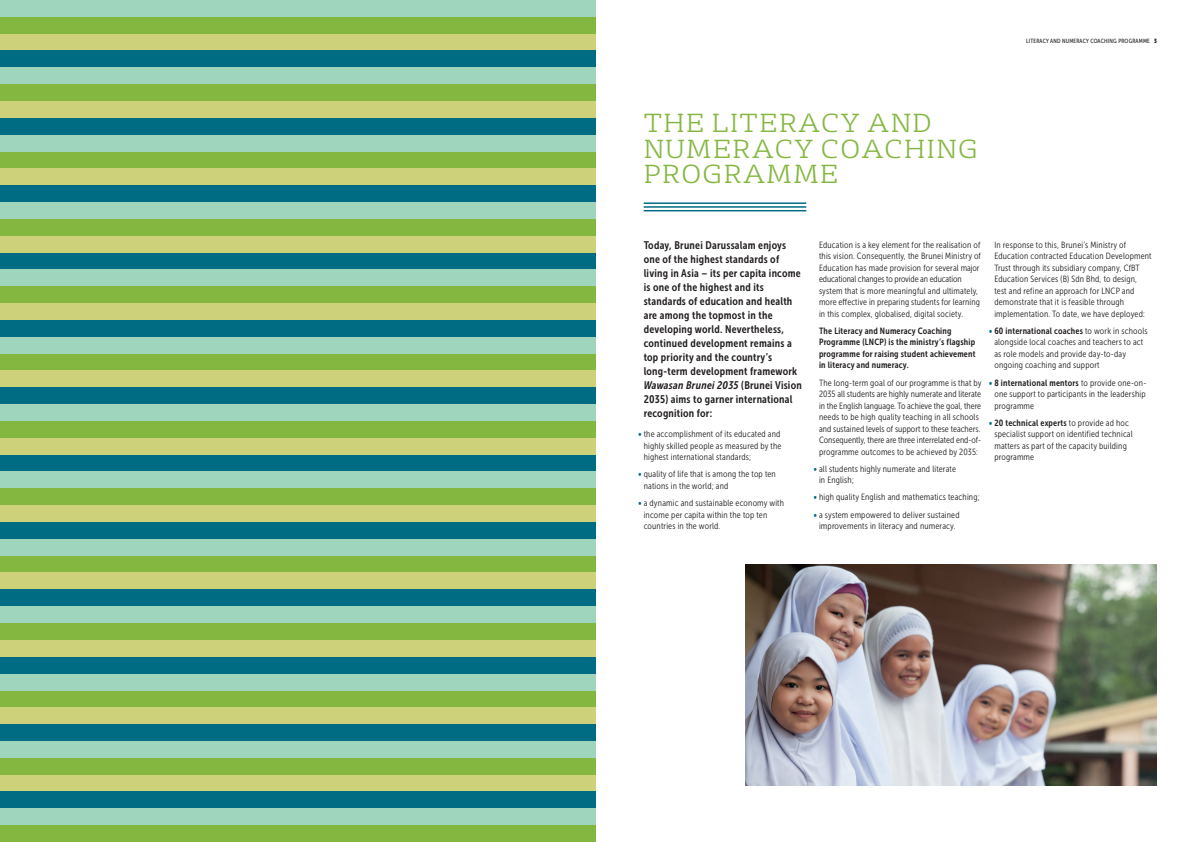
<style>
.page{position:relative;width:1191px;height:842px;background:#fff}
.page>*{position:absolute;margin:0;border:0;box-sizing:border-box;transform-origin:0 0}
.t1{font:300 25.3px/25.3px "FS Rufus";letter-spacing:.06em;color:#84b740}
.t2{font:11px/14px "Museo Sans Cond 700";letter-spacing:.02em;color:#231f20}
.t3{font:9px/11.5px "Museo Sans Cond 300";letter-spacing:.02em;color:#231f20}
.t4{font:9px/11.5px "Museo Sans Cond 700";letter-spacing:.02em;color:#231f20}
.t5{font:6px "Museo Sans Cond 500";letter-spacing:.03em;color:#231f20}
.s1{font-family:"Museo Sans Cond 900"}
.s2{font-style:italic}
.s3{font-family:"Museo Sans Cond 700";color:#006c83}
.s4{color:#006c83}
.s5{font-family:"Museo Sans Cond 300"}
</style>
<div class="page">
<div style="left:0;top:0;width:595px;height:17px;background:#9fd5bd"></div>
<div style="left:0;top:17px;width:595px;height:17px;background:#84b740"></div>
<div style="left:0;top:84px;width:595px;height:17px;background:#84b740"></div>
<div style="left:0;top:152px;width:595px;height:16px;background:#84b740"></div>
<div style="left:0;top:219px;width:595px;height:17px;background:#84b740"></div>
<div style="left:0;top:286px;width:595px;height:17px;background:#84b740"></div>
<div style="left:0;top:354px;width:595px;height:16px;background:#84b740"></div>
<div style="left:0;top:421px;width:595px;height:17px;background:#84b740"></div>
<div style="left:0;top:488px;width:595px;height:17px;background:#84b740"></div>
<div style="left:0;top:556px;width:595px;height:16px;background:#84b740"></div>
<div style="left:0;top:623px;width:595px;height:17px;background:#84b740"></div>
<div style="left:0;top:690px;width:595px;height:17px;background:#84b740"></div>
<div style="left:0;top:758px;width:595px;height:17px;background:#84b740"></div>
<div style="left:0;top:825px;width:595px;height:17px;background:#84b740"></div>
<div style="left:0;top:34px;width:595px;height:17px;background:#cdd17a"></div>
<div style="left:0;top:101px;width:595px;height:17px;background:#cdd17a"></div>
<div style="left:0;top:168px;width:595px;height:17px;background:#cdd17a"></div>
<div style="left:0;top:236px;width:595px;height:17px;background:#cdd17a"></div>
<div style="left:0;top:303px;width:595px;height:17px;background:#cdd17a"></div>
<div style="left:0;top:370px;width:595px;height:17px;background:#cdd17a"></div>
<div style="left:0;top:438px;width:595px;height:17px;background:#cdd17a"></div>
<div style="left:0;top:505px;width:595px;height:17px;background:#cdd17a"></div>
<div style="left:0;top:572px;width:595px;height:17px;background:#cdd17a"></div>
<div style="left:0;top:640px;width:595px;height:17px;background:#cdd17a"></div>
<div style="left:0;top:707px;width:595px;height:17px;background:#cdd17a"></div>
<div style="left:0;top:775px;width:595px;height:16px;background:#cdd17a"></div>
<div style="left:0;top:51px;width:595px;height:16px;background:#006c83"></div>
<div style="left:0;top:118px;width:595px;height:17px;background:#006c83"></div>
<div style="left:0;top:185px;width:595px;height:17px;background:#006c83"></div>
<div style="left:0;top:253px;width:595px;height:16px;background:#006c83"></div>
<div style="left:0;top:320px;width:595px;height:17px;background:#006c83"></div>
<div style="left:0;top:387px;width:595px;height:17px;background:#006c83"></div>
<div style="left:0;top:455px;width:595px;height:16px;background:#006c83"></div>
<div style="left:0;top:522px;width:595px;height:17px;background:#006c83"></div>
<div style="left:0;top:589px;width:595px;height:17px;background:#006c83"></div>
<div style="left:0;top:657px;width:595px;height:17px;background:#006c83"></div>
<div style="left:0;top:724px;width:595px;height:17px;background:#006c83"></div>
<div style="left:0;top:791px;width:595px;height:17px;background:#006c83"></div>
<div style="left:0;top:67px;width:595px;height:17px;background:#9fd5bd"></div>
<div style="left:0;top:135px;width:595px;height:17px;background:#9fd5bd"></div>
<div style="left:0;top:202px;width:595px;height:17px;background:#9fd5bd"></div>
<div style="left:0;top:269px;width:595px;height:17px;background:#9fd5bd"></div>
<div style="left:0;top:337px;width:595px;height:17px;background:#9fd5bd"></div>
<div style="left:0;top:404px;width:595px;height:17px;background:#9fd5bd"></div>
<div style="left:0;top:471px;width:595px;height:17px;background:#9fd5bd"></div>
<div style="left:0;top:539px;width:595px;height:17px;background:#9fd5bd"></div>
<div style="left:0;top:606px;width:595px;height:17px;background:#9fd5bd"></div>
<div style="left:0;top:674px;width:595px;height:16px;background:#9fd5bd"></div>
<div style="left:0;top:741px;width:595px;height:17px;background:#9fd5bd"></div>
<div style="left:0;top:808px;width:595px;height:17px;background:#9fd5bd"></div>
<hr style="left:643px;top:202px;width:163px;height:2px;background:#006c83">
<hr style="left:643px;top:206px;width:163px;height:2px;background:#006c83">
<hr style="left:643px;top:210px;width:163px;height:1px;background:#006c83">
<img style="left:745px;top:564px;width:411px;height:221px">
<p class="t5" style="left:1026px;top:37px;width:132px">LITERACY AND NUMERACY COACHING PROGRAMME <span class="s1">3</span></p>
<h1 class="t1" style="left:643px;top:109px;width:336px">THE LITERACY AND<br>NUMERACY COACHING<br>PROGRAMME</h1>
<p class="t2" style="left:643px;top:238px;width:160px">Today, Brunei Darussalam enjoys one of the highest standards of living in Asia – its per capita income is one of the highest and its standards of education and health are among the topmost in the developing world. Nevertheless, continued development remains a top priority and the country’s long-term development framework<br><span class="s2">Wawasan Brunei 2035</span> (Brunei Vision<br>2035) aims to garner international recognition for:</p>
<p class="t3" style="left:643px;top:428px;width:139px;text-align:justify;text-indent:-6px"><span class="s3">•</span> the accomplishment of its educated and highly skilled people as measured by the highest international standards;</p>
<p class="t3" style="left:643px;top:469px;width:134px;text-indent:-6px"><span class="s3">•</span> quality of life that is among the top ten nations in the world; and</p>
<p class="t3" style="left:643px;top:497px;width:142px;text-indent:-6px"><span class="s3">•</span> a dynamic and sustainable economy with income per capita within the top ten countries in the world.</p>
<p class="t3" style="left:819px;top:239px;width:163px">Education is a key element for the realisation of this vision. Consequently, the Brunei Ministry of Education has made provision for several major educational changes to provide an education system that is more meaningful and ultimately, more effective in preparing students for learning in this complex, globalised, digital society.</p>
<p class="t4" style="left:819px;top:325px;width:158px">The Literacy and Numeracy Coaching Programme (LNCP) is the ministry’s flagship programme for raising student achievement in literacy and numeracy.</p>
<p class="t3" style="left:819px;top:377px;width:164px">The long-term goal of our programme is that by 2035 all students are highly numerate and literate in the English language. To achieve the goal, there needs to be high quality teaching in all schools and sustained levels of support to these teachers.<br>Consequently, there are three interrelated end-of&shy;programme outcomes to be achieved by 2035:</p>
<p class="t3" style="left:819px;top:463px;width:138px;text-indent:-6px"><span class="s3">•</span> all students highly numerate and literate in English;</p>
<p class="t3" style="left:813px;top:492px;width:168px"><span class="s3">•</span> high quality English and mathematics teaching;</p>
<p class="t3" style="left:813px;top:509px;width:148px;text-align:center"><span class="s3">•</span> a system empowered to deliver sustained improvements in literacy and numeracy.</p>
<p class="t3" style="left:994px;top:239px;width:159px">In response to this, Brunei’s Ministry of Education contracted Education Development Trust through its subsidiary company, CfBT Education Services (B) Sdn Bhd, to design, test and refine an approach for LNCP and demonstrate that it is feasible through implementation. To date, we have deployed:</p>
<p class="t4" style="left:988px;top:325px;width:160px"><span class="s4">•</span> 60 international coaches <span class="s5">to work in schools</span></p>
<p class="t3" style="left:994px;top:337px;width:150px">alongside local coaches and teachers to act as role models and provide day-to-day ongoing coaching and support</p>
<p class="t4" style="left:988px;top:377px;width:159px"><span class="s4">•</span> 8 international mentors <span class="s5">to provide one-on-</span></p>
<p class="t3" style="left:994px;top:388px;width:153px">one support to participants in the leadership programme</p>
<p class="t4" style="left:988px;top:417px;width:142px"><span class="s4">•</span> 20 technical experts <span class="s5">to provide ad hoc</span></p>
<p class="t3" style="left:994px;top:429px;width:140px">specialist support on identified technical matters as part of the capacity building programme</p>
</div>
